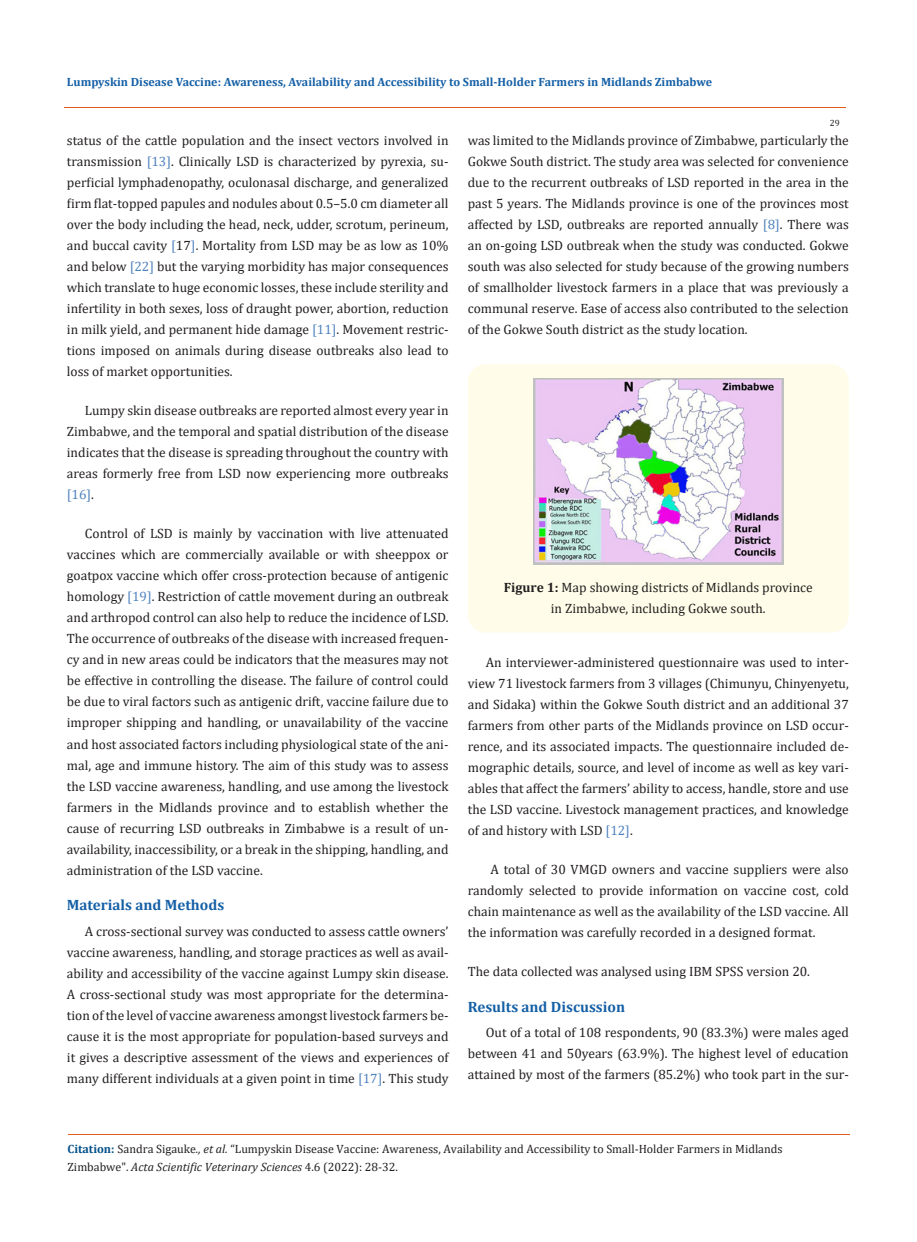
<style>
.page{position:relative;width:917px;height:1242px;background:#fff}
.page>*{position:absolute;margin:0;border:0;box-sizing:border-box;transform-origin:0 0}
.t1{font:700 15px "Cambria";color:#1560a6}
.t2{font:13.5px/21px "Cambria";color:#231f20;text-align:justify}
.t3{font:12px/18px "Cambria";color:#231f20}
.t4{font:700 12px "Cambria";color:#1560a6}
.t5{font:9px "Cambria";color:#231f20}
.s1{color:#4f81bd}
.s2{font-weight:700}
.s3{font-weight:700;color:#035089}
.s4{font-style:italic}
</style>
<div class="page">
<div style="left:468px;top:364px;width:380px;height:269px;background:#fffde9;border-radius:18px"></div>
<img style="left:534px;top:378px;width:249px;height:186px">
<hr style="left:64px;top:108px;width:781px;height:1px;background:#e05d1a">
<hr style="left:68px;top:1135px;width:781px;height:1px;background:#e05d1a">
<p class="t4" style="left:67px;top:73px;width:646px">Lumpyskin Disease Vaccine: Awareness, Availability and Accessibility to Small-Holder Farmers in Midlands Zimbabwe</p>
<p class="t5" style="left:829px;top:118px;width:11px">29</p>
<p class="t2" style="left:67px;top:130px;width:383px">status of the cattle population and the insect vectors involved in transmission <span class="s1">[13]</span>. Clinically LSD is characterized by pyrexia, su&shy;perficial lymphadenopathy, oculonasal discharge, and generalized firm flat-topped papules and nodules about 0.5–5.0 cm diameter all over the body including the head, neck, udder, scrotum, perineum, and buccal cavity <span class="s1">[</span>17<span class="s1">]</span>. Mortality from LSD may be as low as 10% and below <span class="s1">[22]</span> but the varying morbidity has major consequences which translate to huge economic losses, these include sterility and infertility in both sexes, loss of draught power, abortion, reduction in milk yield, and permanent hide damage <span class="s1">[11]</span>. Movement restric&shy;tions imposed on animals during disease outbreaks also lead to loss of market opportunities.</p>
<p class="t2" style="left:67px;top:400px;width:383px;text-indent:18px">Lumpy skin disease outbreaks are reported almost every year in Zimbabwe, and the temporal and spatial distribution of the disease indicates that the disease is spreading throughout the country with areas formerly free from LSD now experiencing more outbreaks <span class="s1">[16]</span>.</p>
<p class="t2" style="left:67px;top:523px;width:383px;text-indent:18px">Control of LSD is mainly by vaccination with live attenuated vaccines which are commercially available or with sheeppox or goatpox vaccine which offer cross-protection because of antigenic homology <span class="s1">[19]</span>. Restriction of cattle movement during an outbreak and arthropod control can also help to reduce the incidence of LSD.<br>The occurrence of outbreaks of the disease with increased frequen&shy;cy and in new areas could be indicators that the measures may not be effective in controlling the disease. The failure of control could be due to viral factors such as antigenic drift, vaccine failure due to improper shipping and handling, or unavailability of the vaccine and host associated factors including physiological state of the ani&shy;mal, age and immune history. The aim of this study was to assess the LSD vaccine awareness, handling, and use among the livestock farmers in the Midlands province and to establish whether the cause of recurring LSD outbreaks in Zimbabwe is a result of un&shy;availability, inaccessibility, or a break in the shipping, handling, and administration of the LSD vaccine.</p>
<p class="t1" style="left:67px;top:895px;width:159px">Materials and Methods</p>
<p class="t2" style="left:67px;top:921px;width:383px;text-indent:18px">A cross-sectional survey was conducted to assess cattle owners’ vaccine awareness, handling, and storage practices as well as avail&shy;ability and accessibility of the vaccine against Lumpy skin disease.<br>A cross-sectional study was most appropriate for the determina&shy;tion of the level of vaccine awareness amongst livestock farmers be&shy;cause it is the most appropriate for population-based surveys and it gives a descriptive assessment of the views and experiences of many different individuals at a given point in time <span class="s1">[17]</span>. This study</p>
<p class="t2" style="left:468px;top:130px;width:382px">was limited to the Midlands province of Zimbabwe, particularly the Gokwe South district. The study area was selected for convenience due to the recurrent outbreaks of LSD reported in the area in the past 5 years. The Midlands province is one of the provinces most affected by LSD, outbreaks are reported annually <span class="s1">[8]</span>. There was an on-going LSD outbreak when the study was conducted. Gokwe south was also selected for study because of the growing numbers of smallholder livestock farmers in a place that was previously a communal reserve. Ease of access also contributed to the selection of the Gokwe South district as the study location.</p>
<p class="t2" style="left:504px;top:577px;width:310px;text-align:center"><span class="s2">Figure 1:</span> Map showing districts of Midlands province in Zimbabwe, including Gokwe south.</p>
<p class="t2" style="left:468px;top:651px;width:382px;text-indent:18px">An interviewer-administered questionnaire was used to inter&shy;view 71 livestock farmers from 3 villages (Chimunyu, Chinyenyetu, and Sidaka) within the Gokwe South district and an additional 37 farmers from other parts of the Midlands province on LSD occur&shy;rence, and its associated impacts. The questionnaire included de&shy;mographic details, source, and level of income as well as key vari&shy;ables that affect the farmers’ ability to access, handle, store and use the LSD vaccine. Livestock management practices, and knowledge of and history with LSD <span class="s1">[12]</span>.</p>
<p class="t2" style="left:468px;top:859px;width:382px;text-indent:23px">A total of 30 VMGD owners and vaccine suppliers were also randomly selected to provide information on vaccine cost, cold chain maintenance as well as the availability of the LSD vaccine. All the information was carefully recorded in a designed format.</p>
<p class="t2" style="left:468px;top:961px;width:344px">The data collected was analysed using IBM SPSS version 20.</p>
<p class="t1" style="left:468px;top:996px;width:159px">Results and Discussion</p>
<p class="t2" style="left:468px;top:1022px;width:382px;text-indent:18px">Out of a total of 108 respondents, 90 (83.3%) were males aged between 41 and 50years (63.9%). The highest level of education attained by most of the farmers (85.2%) who took part in the sur-</p>
<p class="t3" style="left:68px;top:1140px;width:716px"><span class="s3">Citation:</span> Sandra Sigauke<span class="s4">., et al.</span> “Lumpyskin Disease Vaccine: Awareness, Availability and Accessibility to Small-Holder Farmers in Midlands<br>Zimbabwe". <span class="s4">Acta Scientific Veterinary Sciences</span> 4.6 (2022): 28-32.</p>
</div>
